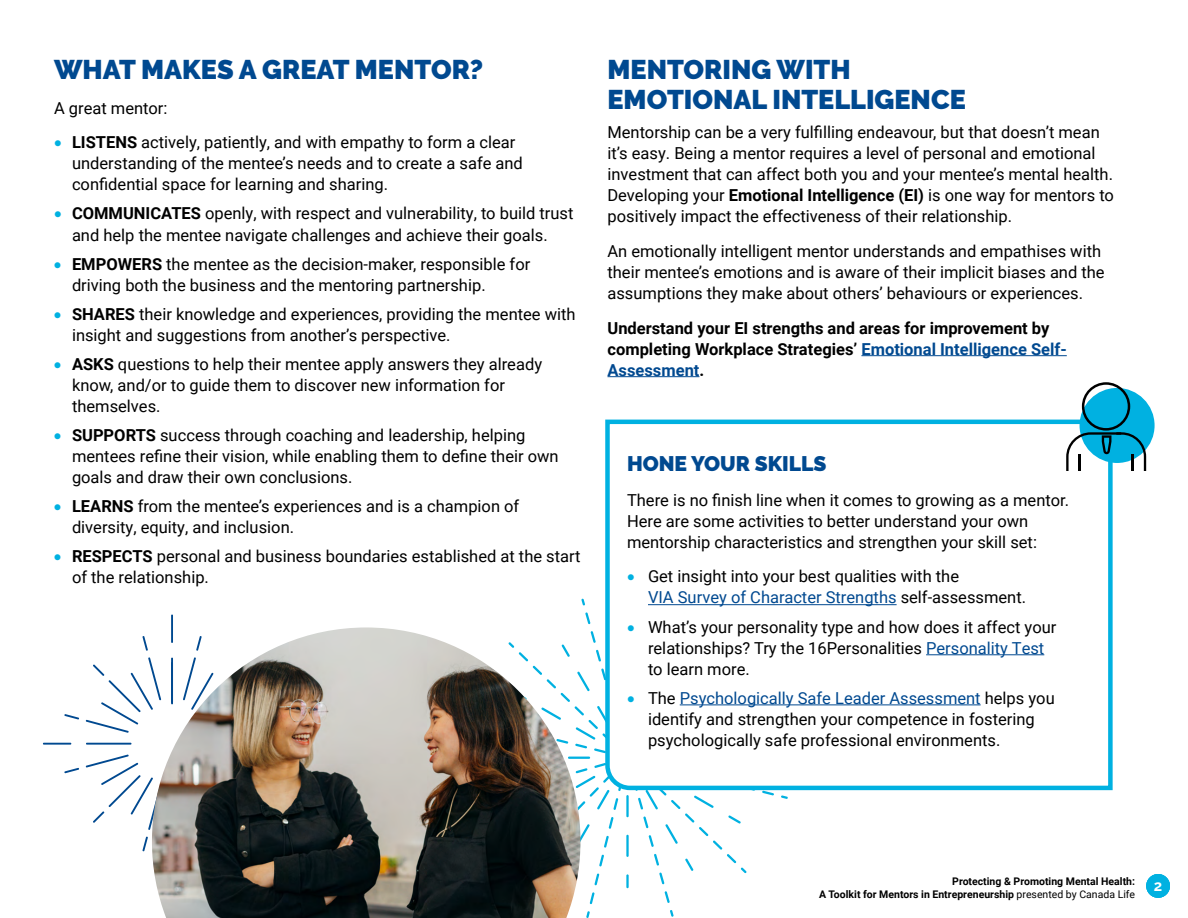
<style>
.page{position:relative;width:1188px;height:918px;background:#fff}
.page>*{position:absolute;margin:0;border:0;box-sizing:border-box;transform-origin:0 0}
.t1{font:900 27px/30px "Raleway";color:#004990}
.t2{font:900 21px "Raleway";color:#004990}
.t3{font:16.5px/21px "Roboto";color:#000}
.t4{font:700 16.5px/21px "Roboto";color:#000}
.t5{font:700 15px "Raleway";color:#fff}
.t6{font:700 10.5px/12.6px "Roboto";color:#000;text-align:right}
.s1{color:#00b1e1}
.s2{font-weight:700}
.s3{color:#004990}
.s4{font-weight:400}
</style>
<div class="page">
<svg style="left:586px;top:911px;width:4px;height:7px"></svg>
<svg style="left:581px;top:599px;width:4px;height:6px"></svg>
<svg style="left:670px;top:910px;width:4px;height:7px"></svg>
<svg style="left:781px;top:795px;width:7px;height:4px"></svg>
<svg style="left:580px;top:612px;width:194px;height:292px"></svg>
<svg style="left:603px;top:419px;width:510px;height:373px"></svg>
<svg style="left:171px;top:614px;width:2px;height:13px"></svg>
<svg style="left:86px;top:743px;width:46px;height:2px"></svg>
<svg style="left:43px;top:743px;width:29px;height:2px"></svg>
<svg style="left:142px;top:836px;width:6px;height:16px"></svg>
<svg style="left:142px;top:636px;width:6px;height:15px"></svg>
<svg style="left:64px;top:657px;width:88px;height:76px"></svg>
<svg style="left:64px;top:754px;width:88px;height:76px"></svg>
<hr style="left:861px;top:355px;width:206px;height:1px;background:#004990">
<hr style="left:608px;top:376px;width:91px;height:1px;background:#004990">
<hr style="left:648px;top:604px;width:249px;height:1px;background:#004990">
<hr style="left:926px;top:654px;width:118px;height:1px;background:#004990">
<hr style="left:680px;top:704px;width:301px;height:1px;background:#004990">
<div style="left:1080px;top:388px;width:75px;height:75px;background:#00b1e1;border-radius:50%"></div>
<svg style="left:1066px;top:382px;width:80px;height:89px"></svg>
<img style="left:152px;top:627px;width:428px;height:291px">
<div style="left:1146px;top:874px;width:24px;height:24px;background:#00b1e1;border-radius:50%"></div>
<h1 class="t1" style="left:54px;top:55px;width:431px">WHAT MAKES A GREAT MENTOR?</h1>
<p class="t3" style="left:54px;top:97px;width:115px">A great mentor:</p>
<p class="t3" style="left:72px;top:131px;width:452px;text-indent:-18px"><span class="s1">•</span> <span class="s2">LISTENS</span> actively, patiently, and with empathy to form a clear understanding of the mentee’s needs and to create a safe and confidential space for learning and sharing.</p>
<p class="t3" style="left:54px;top:203px;width:521px;text-align:center"><span class="s1">•</span> <span class="s2">COMMUNICATES</span> openly, with respect and vulnerability, to build trust and help the mentee navigate challenges and achieve their goals.</p>
<p class="t3" style="left:72px;top:253px;width:460px;text-indent:-18px"><span class="s1">•</span> <span class="s2">EMPOWERS</span> the mentee as the decision-maker, responsible for driving both the business and the mentoring partnership.</p>
<p class="t3" style="left:72px;top:303px;width:505px;text-indent:-18px"><span class="s1">•</span> <span class="s2">SHARES</span> their knowledge and experiences, providing the mentee with insight and suggestions from another’s perspective.</p>
<p class="t3" style="left:72px;top:353px;width:472px;text-indent:-18px"><span class="s1">•</span> <span class="s2">ASKS</span> questions to help their mentee apply answers they already know, and/or to guide them to discover new information for themselves.</p>
<p class="t3" style="left:72px;top:424px;width:488px;text-indent:-18px"><span class="s1">•</span> <span class="s2">SUPPORTS</span> success through coaching and leadership, helping mentees refine their vision, while enabling them to define their own goals and draw their own conclusions.</p>
<p class="t3" style="left:72px;top:495px;width:449px;text-indent:-18px"><span class="s1">•</span> <span class="s2">LEARNS</span> from the mentee’s experiences and is a champion of diversity, equity, and inclusion.</p>
<p class="t3" style="left:72px;top:545px;width:510px;text-indent:-18px"><span class="s1">•</span> <span class="s2">RESPECTS</span> personal and business boundaries established at the start of the relationship.</p>
<h1 class="t1" style="left:608px;top:55px;width:360px">MENTORING WITH<br>EMOTIONAL INTELLIGENCE</h1>
<p class="t3" style="left:608px;top:122px;width:508px">Mentorship can be a very fulfilling endeavour, but that doesn’t mean it’s easy. Being a mentor requires a level of personal and emotional investment that can affect both you and your mentee’s mental health.<br>Developing your <span class="s2">Emotional Intelligence (EI)</span> is one way for mentors to positively impact the effectiveness of their relationship.</p>
<p class="t3" style="left:608px;top:240px;width:499px">An emotionally intelligent mentor understands and empathises with their mentee’s emotions and is aware of their implicit biases and the assumptions they make about others’ behaviours or experiences.</p>
<p class="t4" style="left:608px;top:317px;width:461px">Understand your EI strengths and areas for improvement by completing Workplace Strategies’ <span class="s3">Emotional Intelligence Self-<br>Assessment</span>.</p>
<p class="t2" style="left:627px;top:452px;width:201px">HONE YOUR SKILLS</p>
<p class="t3" style="left:627px;top:489px;width:444px">There is no finish line when it comes to growing as a mentor.<br>Here are some activities to better understand your own mentorship characteristics and strengthen your skill set:</p>
<p class="t3" style="left:648px;top:566px;width:380px;text-indent:-21px"><span class="s1">•</span> Get insight into your best qualities with the<br><span class="s3">VIA Survey of Character Strengths</span> self-assessment.</p>
<p class="t3" style="left:648px;top:616px;width:410px;text-indent:-21px"><span class="s1">•</span> What’s your personality type and how does it affect your relationships? Try the 16Personalities <span class="s3">Personality Test </span>to learn more.</p>
<p class="t3" style="left:648px;top:687px;width:408px;text-indent:-21px"><span class="s1">•</span> The <span class="s3">Psychologically Safe Leader Assessment</span> helps you identify and strengthen your competence in fostering psychologically safe professional environments.</p>
<p class="t6" style="left:819px;top:875px;width:317px">Protecting &amp; Promoting Mental Health:<br>A Toolkit for Mentors in Entrepreneurship <span class="s4">presented by Canada Life</span></p>
<p class="t5" style="left:1154px;top:877px;width:10px">2</p>
</div>
